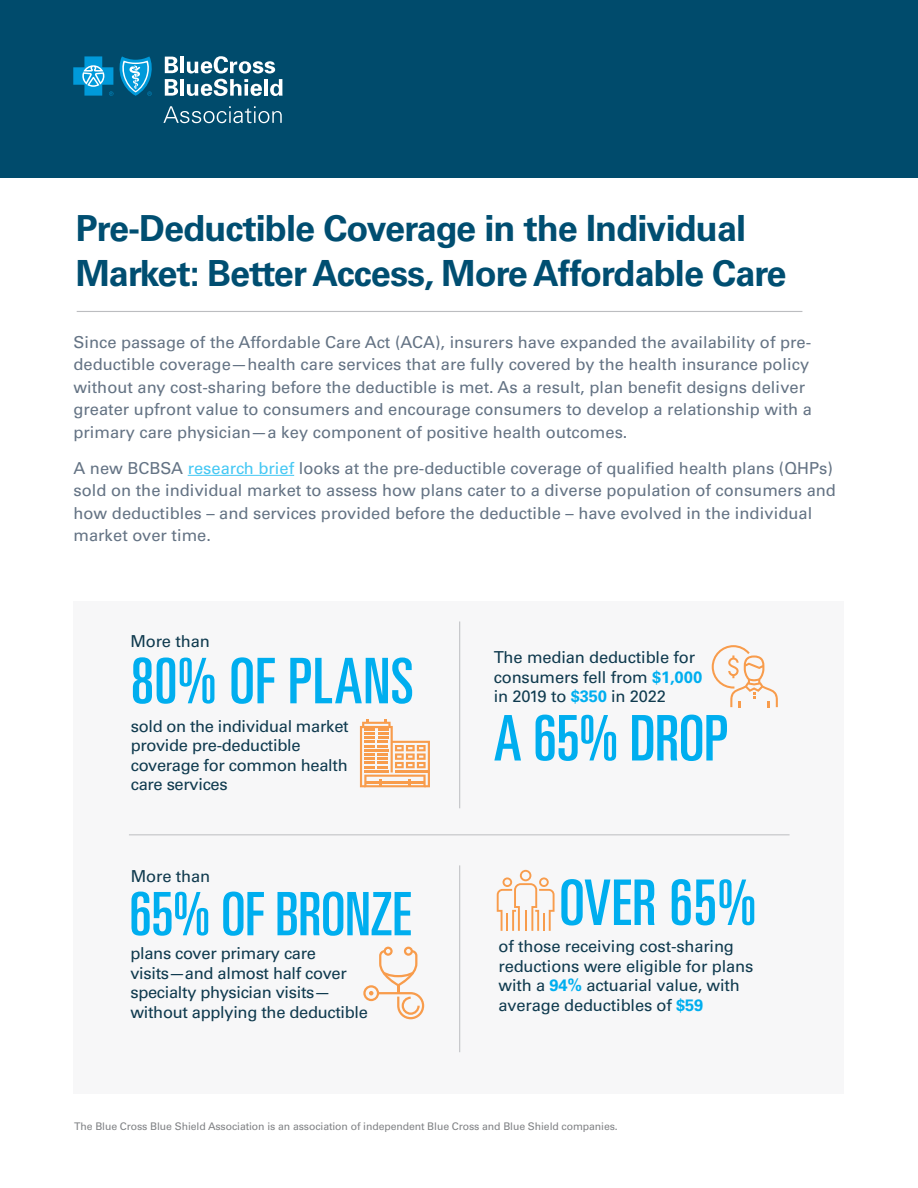
<style>
.page{position:relative;width:918px;height:1188px;background:#fff}
.page>*{position:absolute;margin:0;border:0;box-sizing:border-box;transform-origin:0 0}
.Body_Copy{font:63px "Univers LT Pro Ult Cond";letter-spacing:.005em;color:#00aeef}
.Body_Copy-2{font:60px "Univers LT Pro Ult Cond";letter-spacing:-.01em;color:#00aeef}
.Page_Title{font:700 36px/45px "Univers LT Pro 65";letter-spacing:-.025em;color:#004e71}
.Intro_Copy{font:16.5px/22.5px "Univers LT Pro 55 Roman";color:#647384}
.Body_Copy-3{font:16.5px/19.5px "Univers LT Pro 55 Roman";letter-spacing:-.02em;color:#0f3a4e}
.Footnotes___Disclaim{font:10.5px "Univers LT Pro 55 Roman";letter-spacing:-.01em;color:#808285}
.s1{color:#45c8f4}
.s2{font-family:"Univers LT Pro 65";font-weight:700;color:#00aeef}
</style>
<div class="page">
<div style="left:73px;top:602px;width:771px;height:492px;background:#f7f7f8"></div>
<hr style="left:188px;top:475px;width:106px;height:1px;background:#45c8f4">
<hr style="left:459px;top:865px;width:1px;height:187px;background:#bcbdc0">
<hr style="left:459px;top:621px;width:1px;height:187px;background:#bcbdc0">
<hr style="left:129px;top:834px;width:661px;height:1px;background:#bcbdc0">
<hr style="left:77px;top:311px;width:725px;height:1px;background:#bcbdc0">
<div style="left:0;top:0;width:918px;height:177px;background:#004b6c"></div>
<svg style="left:165px;top:56px;width:13px;height:17px"></svg>
<hr style="left:180px;top:57px;width:4px;height:16px;background:#fff">
<svg style="left:165px;top:79px;width:13px;height:17px"></svg>
<hr style="left:180px;top:79px;width:4px;height:17px;background:#fff">
<svg style="left:187px;top:56px;width:96px;height:40px"></svg>
<svg style="left:163px;top:106px;width:119px;height:17px"></svg>
<svg style="left:73px;top:56px;width:40px;height:40px"></svg>
<svg style="left:119px;top:56px;width:33px;height:40px"></svg>
<svg style="left:712px;top:645px;width:66px;height:62px"></svg>
<svg style="left:363px;top:947px;width:61px;height:72px"></svg>
<svg style="left:497px;top:870px;width:58px;height:61px"></svg>
<hr style="left:525px;top:910px;width:2px;height:21px;background:#f89c4c">
<svg style="left:360px;top:720px;width:70px;height:67px"></svg>
<p class="Page_Title" style="left:76px;top:204px;width:712px">Pre-Deductible Coverage in the Individual<br>Market: Better Access, More Affordable Care</p>
<p class="Intro_Copy" style="left:73px;top:330px;width:740px">Since passage of the Affordable Care Act (ACA), insurers have expanded the availability of pre&shy;deductible coverage—health care services that are fully covered by the health insurance policy without any cost-sharing before the deductible is met. As a result, plan benefit designs deliver greater upfront value to consumers and encourage consumers to develop a relationship with a primary care physician—a key component of positive health outcomes.</p>
<p class="Intro_Copy" style="left:73px;top:456px;width:764px">A new BCBSA <span class="s1">research brief</span> looks at the pre-deductible coverage of qualified health plans (QHPs) sold on the individual market to assess how plans cater to a diverse population of consumers and how deductibles – and services provided before the deductible – have evolved in the individual market over time.</p>
<p class="Body_Copy-3" style="left:130px;top:631px;width:81px">More than</p>
<p class="Body_Copy" style="left:131px;top:637px;width:285px">80% OF PLANS</p>
<p class="Body_Copy-3" style="left:131px;top:715px;width:219px">sold on the individual market provide pre-deductible coverage for common health care services</p>
<p class="Body_Copy-3" style="left:131px;top:865px;width:81px">More than</p>
<p class="Body_Copy-2" style="left:129px;top:873px;width:283px">65% OF BRONZE</p>
<p class="Body_Copy-3" style="left:130px;top:943px;width:239px">plans cover primary care visits—and almost half cover specialty physician visits— without applying the deductible</p>
<p class="Body_Copy-3" style="left:494px;top:647px;width:210px">The median deductible for consumers fell from <span class="s2">$1,000 </span>in 2019 to <span class="s2">$350</span> in 2022</p>
<p class="Body_Copy" style="left:494px;top:695px;width:236px">A 65% DROP</p>
<p class="Body_Copy" style="left:559px;top:859px;width:198px">OVER 65%</p>
<p class="Body_Copy-3" style="left:498px;top:936px;width:256px">of those receiving cost-sharing reductions were eligible for plans with a <span class="s2">94%</span> actuarial value, with average deductibles of <span class="s2">$59</span></p>
<p class="Footnotes___Disclaim" style="left:74px;top:1119px;width:545px">The Blue Cross Blue Shield Association is an association of independent Blue Cross and Blue Shield companies.</p>
</div>
